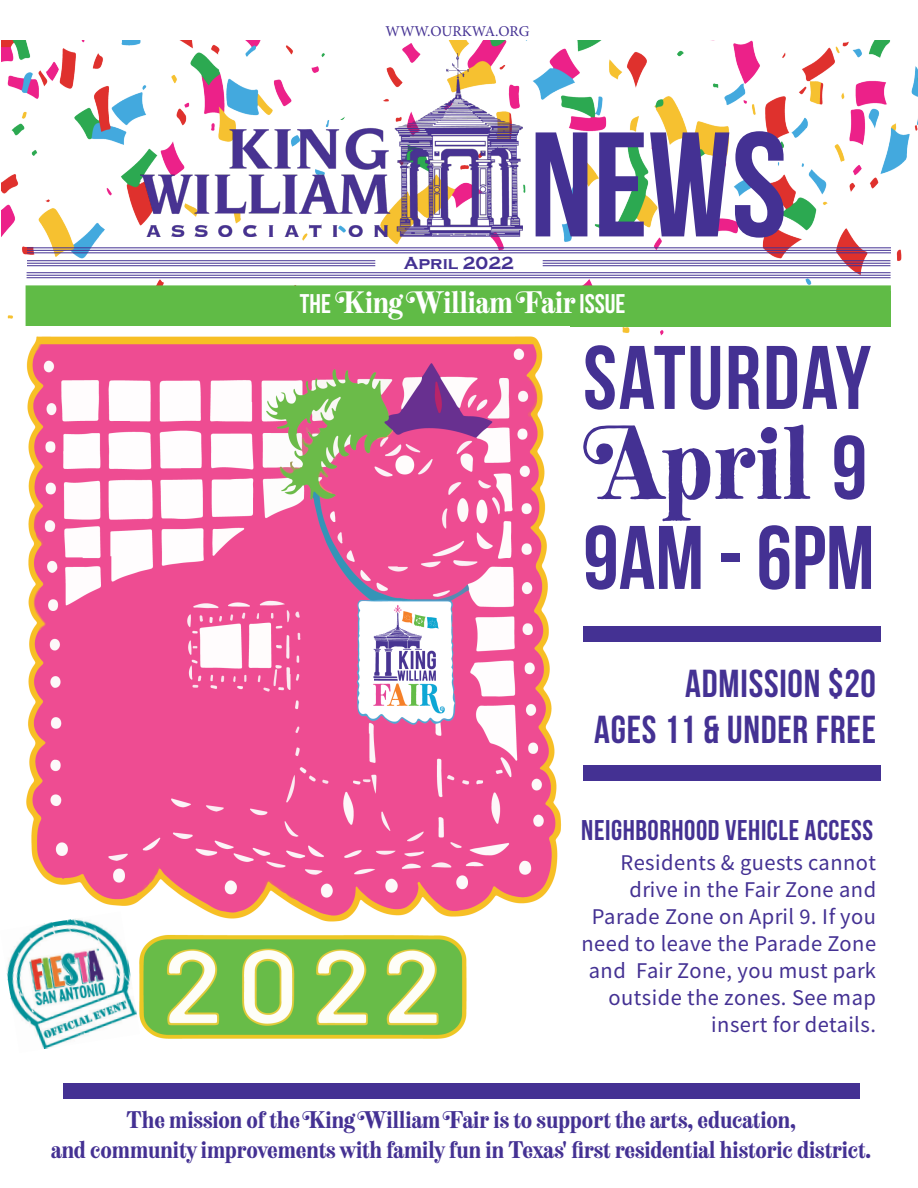
<style>
.page{position:relative;width:918px;height:1188px;background:#fff}
.page>*{position:absolute;margin:0;border:0;box-sizing:border-box;transform-origin:0 0}
.t1{font:700 148.5px "Bebas Neue";color:#443193}
.Picture_Credit{font:700 90px "Bebas Neue";letter-spacing:.02em;color:#443193}
.Picture_Credit-2{font:700 90px "Bebas Neue";color:#443193}
.Picture_Credit-3{font:90px "Neato Serif";letter-spacing:.01em;color:#443193}
.Picture_Credit-4{font:700 39px "Bebas Neue";letter-spacing:.02em;color:#443193}
.Picture_Credit-5{font:700 28.5px "Bebas Neue";letter-spacing:.02em;color:#443193}
.Picture_Credit-6{font:27px "Neato Serif";color:#fff}
.Picture_Credit-7{font:22.5px/27px "Source Sans Variable";letter-spacing:.02em;color:#443193;text-align:right}
.t2{font:21px "Neato Serif";color:#443193}
.t3{font:700 18px "Copperplate Gothic";color:#443193}
.t4{font:15px "Minion Pro";color:#443193}
.t5{font:700 12px "Source Sans Pro";color:#443193}
.s1{font-family:"Bebas Neue";font-weight:700}
.s2{font-size:16.5px}
</style>
<div class="page">
<img style="left:1px;top:40px;width:917px;height:726px">
<img style="left:141px;top:53px;width:381px;height:184px">
<hr style="left:27px;top:247px;width:864px;height:1px;background:#443193">
<hr style="left:27px;top:250px;width:864px;height:1px;background:#443193">
<hr style="left:27px;top:252px;width:864px;height:1px;background:#443193">
<hr style="left:27px;top:272px;width:864px;height:1px;background:#443193">
<hr style="left:27px;top:275px;width:864px;height:1px;background:#443193">
<hr style="left:27px;top:277px;width:864px;height:1px;background:#443193">
<hr style="left:27px;top:260px;width:348px;height:1px;background:#443193">
<hr style="left:27px;top:263px;width:348px;height:1px;background:#443193">
<hr style="left:27px;top:265px;width:348px;height:1px;background:#443193">
<hr style="left:543px;top:260px;width:347px;height:1px;background:#443193">
<hr style="left:543px;top:263px;width:347px;height:1px;background:#443193">
<hr style="left:543px;top:265px;width:347px;height:1px;background:#443193">
<div style="left:26px;top:285px;width:865px;height:42px;background:#60bb46"></div>
<img style="left:1px;top:327px;width:568px;height:712px">
<div style="left:583px;top:341px;width:308px;height:301px;background:#fff"></div>
<div style="left:63px;top:1083px;width:796px;height:15px;background:#443193"></div>
<img style="left:1px;top:912px;width:139px;height:137px">
<div style="left:583px;top:627px;width:298px;height:15px;background:#443193"></div>
<div style="left:587px;top:667px;width:289px;height:132px;background:#fff"></div>
<div style="left:583px;top:766px;width:298px;height:15px;background:#443193"></div>
<p class="t4" style="left:386px;top:21px;width:145px">WWW.OURKWA.ORG</p>
<p class="t1" style="left:530px;top:104px;width:259px">NEWS</p>
<p class="t3" style="left:404px;top:253px;width:112px">April 2022</p>
<p class="Picture_Credit-6" style="left:300px;top:284px;width:327px"><span class="s1">THE</span> King William Fair <span class="s1">ISSUE</span></p>
<p class="Picture_Credit" style="left:583px;top:328px;width:289px">SATURDAY</p>
<p class="Picture_Credit-3" style="left:603px;top:403px;width:266px">April <span class="s1">9</span></p>
<p class="Picture_Credit-2" style="left:583px;top:508px;width:293px">9AM - 6PM</p>
<p class="Picture_Credit-4" style="left:685px;top:662px;width:192px">ADMISSION $20</p>
<p class="Picture_Credit-4" style="left:594px;top:709px;width:283px">AGES 11 &amp; UNDER FREE</p>
<p class="Picture_Credit-5" style="left:581px;top:815px;width:293px">NEIGHBORHOOD VEHICLE ACCESS</p>
<p class="Picture_Credit-7" style="left:581px;top:849px;width:296px">Residents &amp; guests cannot drive in the Fair Zone and<br>Parade Zone on April 9. If you need to leave the Parade Zone and Fair Zone, you must park outside the zones. See map insert for details.</p>
<p class="t2" style="left:126px;top:1105px;width:671px">The mission of the King William Fair is to support the arts, education,</p>
<p class="t2" style="left:51px;top:1135px;width:821px">and community improvements with family fun in Texas' first residential historic district.</p>
<p class="t5" style="left:783px;top:1146px;width:110px">KWA NEWSLETTER <span class="s2">1</span></p>
</div>
